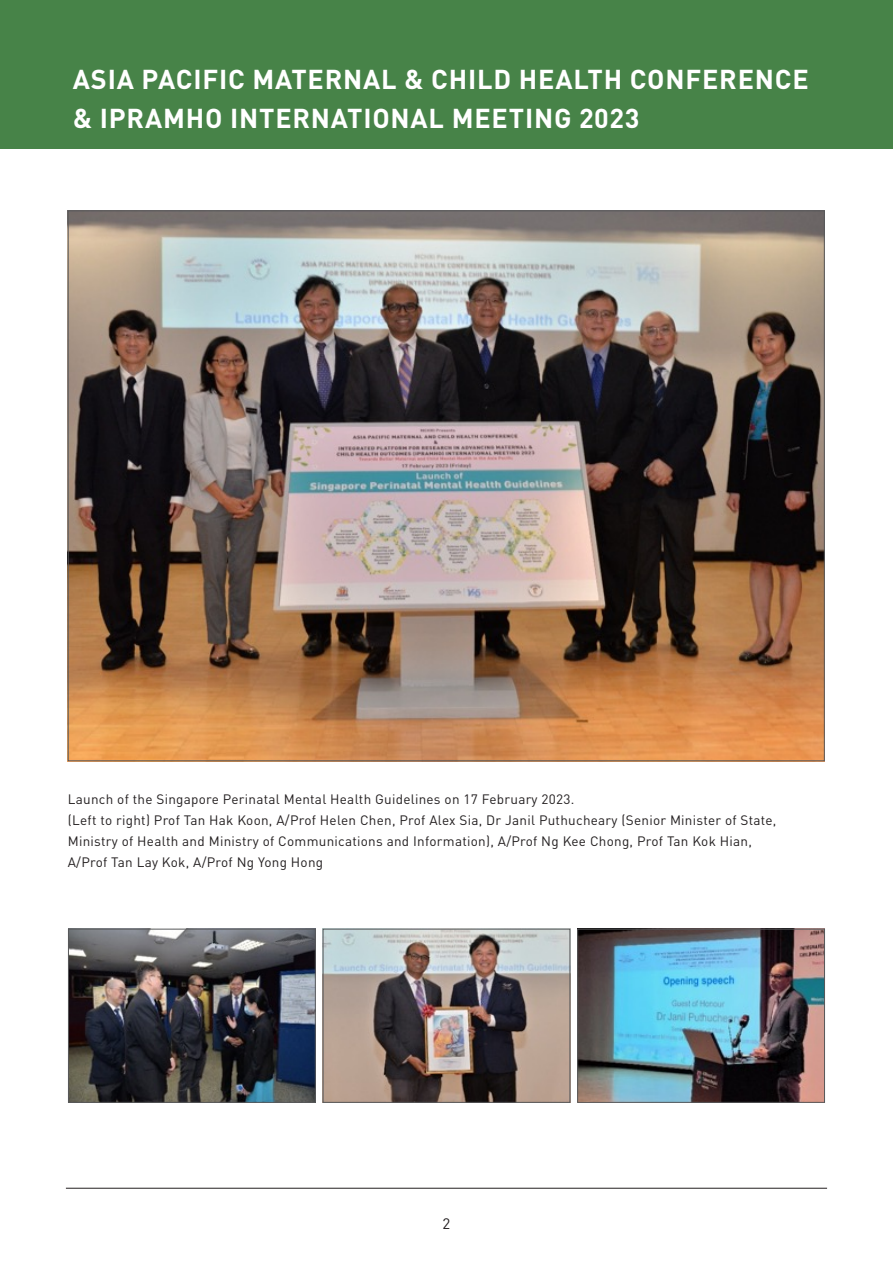
<style>
.page{position:relative;width:893px;height:1263px;background:#fff}
.page>*{position:absolute;margin:0;border:0;box-sizing:border-box;transform-origin:0 0}
.t1{font:700 27px/39px "DIN Pro";letter-spacing:.03em;color:#fff}
.t2{font:15px "DIN Pro";color:#231f20}
.t3{font:13.5px/21px "DIN Pro";letter-spacing:.02em;color:#231f20}
</style>
<div class="page">
<hr style="left:66px;top:1188px;width:761px;height:1px;background:#231f20">
<div style="left:0;top:0;width:893px;height:149px;background:#478348"></div>
<img style="left:70px;top:212px;width:753px;height:547px">
<img style="left:70px;top:931px;width:244px;height:170px">
<div style="left:68px;top:929px;width:248px;height:174px;border:1px solid #57585a"></div>
<img style="left:325px;top:931px;width:243px;height:170px">
<div style="left:323px;top:929px;width:247px;height:174px;border:1px solid #57585a"></div>
<img style="left:579px;top:931px;width:244px;height:170px">
<div style="left:577px;top:929px;width:248px;height:174px;border:1px solid #57585a"></div>
<p class="t1" style="left:73px;top:56px;width:737px">ASIA PACIFIC MATERNAL &amp; CHILD HEALTH CONFERENCE &amp; IPRAMHO INTERNATIONAL MEETING 2023</p>
<p class="t3" style="left:68px;top:787px;width:508px">Launch of the Singapore Perinatal Mental Health Guidelines on 17 February 2023.</p>
<p class="t3" style="left:68px;top:808px;width:710px">(Left to right) Prof Tan Hak Koon, A/Prof Helen Chen, Prof Alex Sia, Dr Janil Puthucheary (Senior Minister of State,<br>Ministry of Health and Ministry of Communications and Information), A/Prof Ng Kee Chong, Prof Tan Kok Hian,<br>A/Prof Tan Lay Kok, A/Prof Ng Yong Hong</p>
<p class="t2" style="left:443px;top:1212px;width:9px">2</p>
</div>
